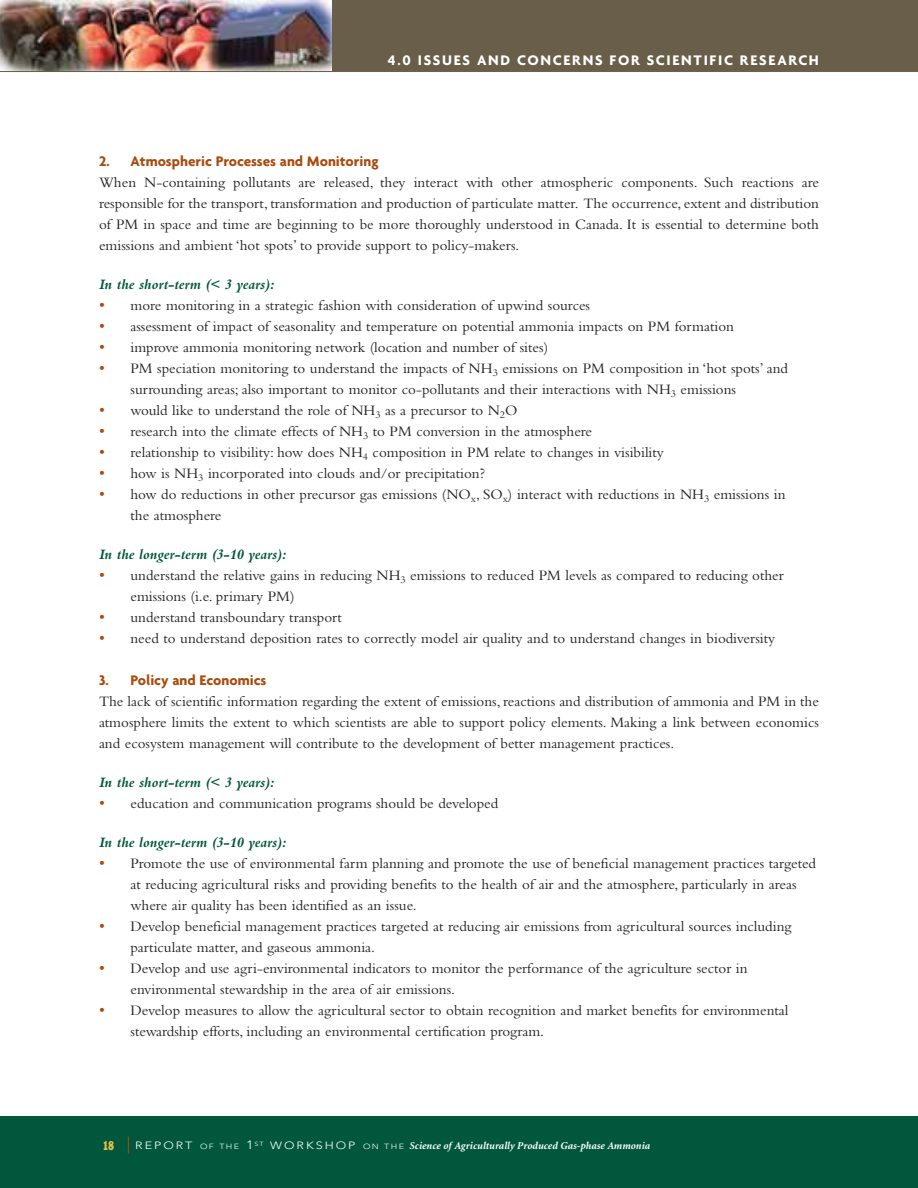
<style>
.page{position:relative;width:918px;height:1188px;background:#fff}
.page>*{position:absolute;margin:0;border:0;box-sizing:border-box;transform-origin:0 0}
.t1{font:15px/21px "Bembo";color:#231f20}
.t2{font:italic 700 15px "Bembo";color:#00573c}
.t3{font:700 15px "Agenda";color:#a84c0f}
.t4{font:700 15px "Agenda";letter-spacing:.11em;color:#fff}
.t5{font:12px "AI Egyptian BC Text";color:#e4bf47}
.t6{font:italic 700 10.5px "Minion";color:#fff}
.s1{font-size:16.5px;color:#a84c0f}
.s2{font-family:"Avenir";font-weight:300;font-style:normal}
.s3{font-family:"Avenir";font-weight:300;font-style:normal;font-size:7.5px}
.s4{font-family:"Avenir";font-weight:300;font-style:normal;font-size:12px}
</style>
<div class="page">
<div style="left:330px;top:0;width:588px;height:71px;background:#695e49"></div>
<img style="left:0;top:0;width:332px;height:71px">
<hr style="left:0;top:71px;width:918px;height:1px;background:#695e49">
<div style="left:0;top:1116px;width:918px;height:72px;background:#00573c"></div>
<svg style="left:128px;top:1137px;width:1px;height:17px"></svg>
<p class="t4" style="left:388px;top:55px;width:433px">4.0 ISSUES AND CONCERNS FOR SCIENTIFIC RESEARCH</p>
<p class="t3" style="left:99px;top:155px;width:281px">2. Atmospheric Processes and Monitoring</p>
<p class="t1" style="left:99px;top:173px;width:721px;text-align:justify">When N-containing pollutants are released, they interact with other atmospheric components. Such reactions are responsible for the transport, transformation and production of particulate matter. The occurrence, extent and distribution of PM in space and time are beginning to be more thoroughly understood in Canada. It is essential to determine both emissions and ambient ‘hot spots’ to provide support to policy-makers.</p>
<p class="t2" style="left:99px;top:279px;width:177px">In the short-term (&lt; 3 years):</p>
<p class="t1" style="left:99px;top:296px;width:493px"><span class="s1">•</span> more monitoring in a strategic fashion with consideration of upwind sources</p>
<p class="t1" style="left:99px;top:317px;width:636px"><span class="s1">•</span> assessment of impact of seasonality and temperature on potential ammonia impacts on PM formation</p>
<p class="t1" style="left:99px;top:338px;width:451px"><span class="s1">•</span> improve ammonia monitoring network (location and number of sites)</p>
<p class="t1" style="left:130px;top:359px;width:659px;text-indent:-31px"><span class="s1">•</span> PM speciation monitoring to understand the impacts of NH<sub>3</sub> emissions on PM composition in ‘hot spots’ and surrounding areas; also important to monitor co-pollutants and their interactions with NH<sub>3</sub> emissions</p>
<p class="t1" style="left:99px;top:401px;width:420px"><span class="s1">•</span> would like to understand the role of NH<sub>3</sub> as a precursor to N<sub>2</sub>O</p>
<p class="t1" style="left:99px;top:422px;width:495px"><span class="s1">•</span> research into the climate effects of NH<sub>3</sub> to PM conversion in the atmosphere</p>
<p class="t1" style="left:99px;top:443px;width:566px"><span class="s1">•</span> relationship to visibility: how does NH<sub>4</sub> composition in PM relate to changes in visibility</p>
<p class="t1" style="left:99px;top:464px;width:388px"><span class="s1">•</span> how is NH<sub>3</sub> incorporated into clouds and/or precipitation?</p>
<p class="t1" style="left:131px;top:485px;width:657px;text-indent:-32px"><span class="s1">•</span> how do reductions in other precursor gas emissions (NO<sub>x</sub>, SO<sub>x</sub>) interact with reductions in NH<sub>3</sub> emissions in the atmosphere</p>
<p class="t2" style="left:99px;top:549px;width:189px">In the longer-term (3-10 years):</p>
<p class="t1" style="left:130px;top:566px;width:655px;text-indent:-31px"><span class="s1">•</span> understand the relative gains in reducing NH<sub>3</sub> emissions to reduced PM levels as compared to reducing other emissions (i.e. primary PM)</p>
<p class="t1" style="left:99px;top:608px;width:245px"><span class="s1">•</span> understand transboundary transport</p>
<p class="t1" style="left:99px;top:629px;width:678px"><span class="s1">•</span> need to understand deposition rates to correctly model air quality and to understand changes in biodiversity</p>
<p class="t3" style="left:99px;top:674px;width:169px">3. Policy and Economics</p>
<p class="t1" style="left:99px;top:692px;width:721px;text-align:justify">The lack of scientific information regarding the extent of emissions, reactions and distribution of ammonia and PM in the atmosphere limits the extent to which scientists are able to support policy elements. Making a link between economics and ecosystem management will contribute to the development of better management practices.</p>
<p class="t2" style="left:99px;top:777px;width:177px">In the short-term (&lt; 3 years):</p>
<p class="t1" style="left:99px;top:794px;width:401px"><span class="s1">•</span> education and communication programs should be developed</p>
<p class="t2" style="left:99px;top:837px;width:189px">In the longer-term (3-10 years):</p>
<p class="t1" style="left:130px;top:854px;width:687px;text-indent:-32px"><span class="s1">•</span> Promote the use of environmental farm planning and promote the use of beneficial management practices targeted at reducing agricultural risks and providing benefits to the health of air and the atmosphere, particularly in areas where air quality has been identified as an issue.</p>
<p class="t1" style="left:130px;top:917px;width:663px;text-indent:-32px"><span class="s1">•</span> Develop beneficial management practices targeted at reducing air emissions from agricultural sources including particulate matter, and gaseous ammonia.</p>
<p class="t1" style="left:130px;top:959px;width:619px;text-indent:-32px"><span class="s1">•</span> Develop and use agri-environmental indicators to monitor the performance of the agriculture sector in environmental stewardship in the area of air emissions.</p>
<p class="t1" style="left:130px;top:1001px;width:659px;text-indent:-32px"><span class="s1">•</span> Develop measures to allow the agricultural sector to obtain recognition and market benefits for environmental stewardship efforts, including an environmental certification program.</p>
<p class="t5" style="left:104px;top:1141px;width:12px">18</p>
<p class="t6" style="left:135px;top:1141px;width:516px"><span class="s2">R E P O R T</span> <span class="s3">O F T H E</span> <span class="s4">1</span><sup>S</sup> <sup>T</sup> <span class="s2">W O R K S H O P</span> <span class="s3">O N T H E</span> Science of Agriculturally Produced Gas-phase Ammonia</p>
</div>
